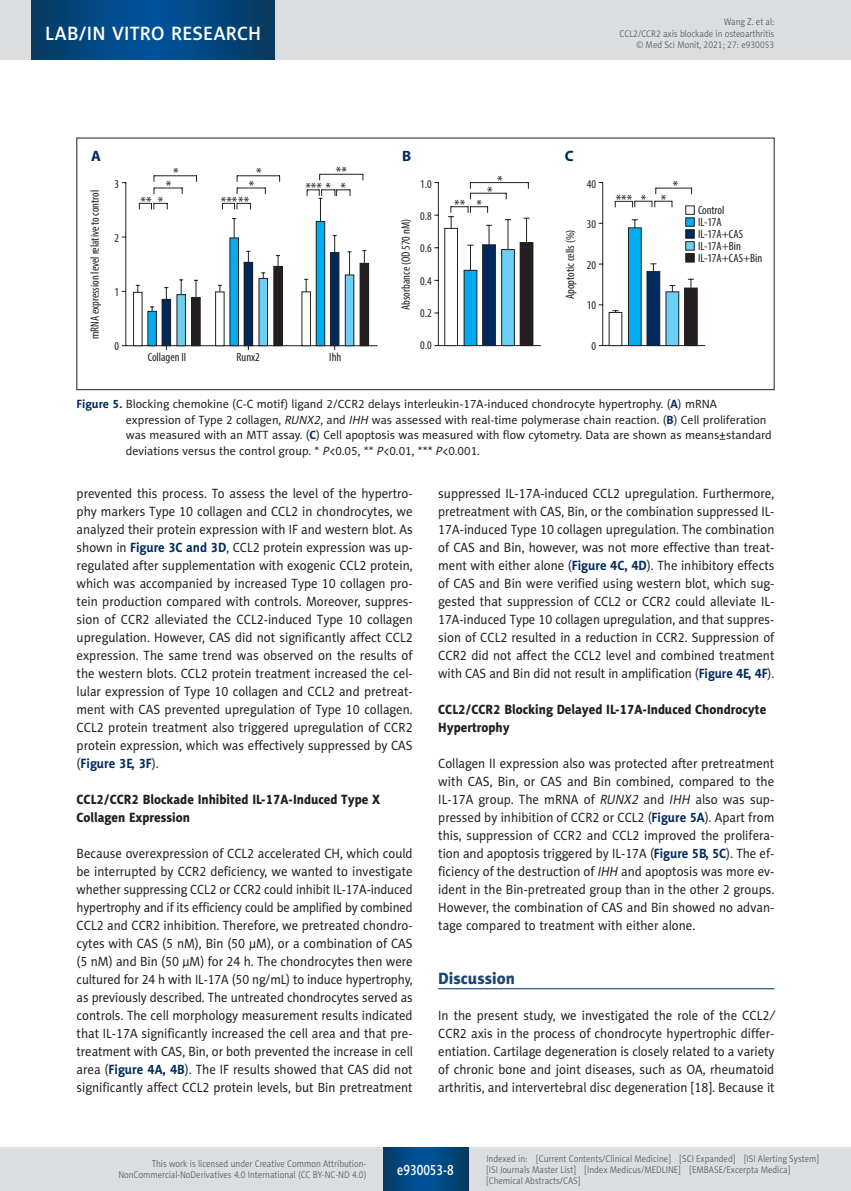
<style>
.page{position:relative;width:851px;height:1191px;background:#fff}
.page>*{position:absolute;margin:0;border:0;box-sizing:border-box;transform-origin:0 0}
.t1{font:19.5px "Naomi Sans EFN Medium";letter-spacing:.015em;color:#fff}
.MSM_Headline_1{font:16.5px "Naomi Sans EFN Heavy";color:#1a4574}
.t2{font:condensed 15px "Myriad Pro";color:#231f20}
.t3{font:15px "Naomi Sans EFN Medium";color:#fff;scale:.8 1}
.t4{font:700 15px "Myriad Pro";color:#00295c}
.MSM_Body{font:13.5px/18px "Naomi Sans EFN";color:#231f20;text-align:justify;scale:.95 1}
.MSM_Headline_2{font:13.5px/18px "Naomi Sans EFN Heavy";color:#231f20;scale:.95 1}
.MSM_Rycina_tytul{font:12px/15.8px "Naomi Sans EFN";color:#231f20}
.t5{font:condensed 12px/12px "Myriad Pro";color:#231f20}
.t6{font:9.75px/11.2px "Naomi Sans EFN Light";color:#57585a;text-align:right;scale:.9 1}
.s1{font-weight:700;color:#00295c}
.s2{font-style:italic}
</style>
<div class="page">
<hr style="left:438px;top:988px;width:336px;height:1px;background:#00295c">
<hr style="left:434px;top:345px;width:106px;height:1px;background:#231f20">
<hr style="left:438px;top:182px;width:1px;height:163px;background:#231f20">
<svg style="left:444px;top:206px;width:89px;height:140px"></svg>
<hr style="left:470px;top:193px;width:36px;height:1px;background:#231f20">
<svg style="left:470px;top:183px;width:1px;height:16px"></svg>
<hr style="left:470px;top:182px;width:58px;height:1px;background:#231f20">
<hr style="left:598px;top:345px;width:107px;height:1px;background:#231f20">
<hr style="left:602px;top:182px;width:1px;height:163px;background:#231f20">
<svg style="left:608px;top:219px;width:90px;height:127px"></svg>
<div style="left:646px;top:271px;width:14px;height:75px;background:#00295c;border:1px solid #231f20"></div>
<svg style="left:614px;top:201px;width:58px;height:6px"></svg>
<hr style="left:655px;top:188px;width:36px;height:1px;background:#231f20">
<hr style="left:122px;top:345px;width:255px;height:1px;background:#231f20">
<hr style="left:125px;top:182px;width:1px;height:164px;background:#231f20">
<hr style="left:154px;top:175px;width:43px;height:1px;background:#231f20">
<svg style="left:133px;top:188px;width:236px;height:162px"></svg>
<hr style="left:237px;top:175px;width:43px;height:1px;background:#231f20">
<hr style="left:319px;top:174px;width:44px;height:1px;background:#231f20">
<div style="left:685px;top:217px;width:9px;height:10px;background:#00aeef;border:1px solid #231f20"></div>
<div style="left:685px;top:205px;width:9px;height:10px;background:#fff;border:1px solid #231f20"></div>
<div style="left:685px;top:229px;width:9px;height:10px;background:#00295c;border:1px solid #231f20"></div>
<div style="left:685px;top:241px;width:9px;height:9px;background:#6bcff6;border:1px solid #231f20"></div>
<div style="left:685px;top:253px;width:9px;height:9px;background:#231f20;border:1px solid #231f20"></div>
<div style="left:77px;top:138px;width:697px;height:252px;border:1px solid #231f20"></div>
<div style="left:0;top:1148px;width:850px;height:43px;background:#dcdddf"></div>
<svg style="left:383px;top:1147px;width:85px;height:43px;background:#02477e"></svg>
<div style="left:0;top:0;width:850px;height:60px;background:#dcdddf"></div>
<hr style="left:850px;top:0;width:1px;height:60px;background:#dcdddf">
<svg style="left:32px;top:0;width:242px;height:60px;background:#02477f"></svg>
<h1 class="t1" style="left:45px;top:22px;width:217px">LAB/IN VITRO RESEARCH</h1>
<p class="t6" style="left:619px;top:16px;width:173px">Wang Z. et al:<br>CCL2/CCR2 axis blockade in osteoarthritis © Med Sci Monit, 2021; 27: e930053</p>
<p class="t4" style="left:91px;top:147px;width:11px">A</p>
<p class="t4" style="left:402px;top:147px;width:11px">B</p>
<p class="t4" style="left:564px;top:147px;width:10px">C</p>
<p class="t5" style="left:114px;top:178px;width:6px">3</p>
<p class="t2" style="left:173px;top:164px;width:7px">*</p>
<p class="t2" style="left:166px;top:177px;width:7px">*</p>
<p class="t5" style="left:89px;top:339px;width:151px;rotate:-90deg">mRNA expression level relative to control</p>
<p class="t2" style="left:140px;top:192px;width:24px">** *</p>
<p class="t5" style="left:114px;top:232px;width:6px">2</p>
<p class="t5" style="left:114px;top:286px;width:6px">1</p>
<p class="t5" style="left:114px;top:340px;width:6px">0</p>
<p class="t2" style="left:256px;top:164px;width:7px">*</p>
<p class="t2" style="left:336px;top:162px;width:13px">**</p>
<p class="t2" style="left:249px;top:177px;width:7px">*</p>
<p class="t2" style="left:305px;top:179px;width:42px">*** * *</p>
<p class="t2" style="left:221px;top:192px;width:30px">*****</p>
<p class="t5" style="left:148px;top:351px;width:40px">Collagen II</p>
<p class="t5" style="left:236px;top:351px;width:25px">Runx2</p>
<p class="t5" style="left:329px;top:351px;width:14px">Ihh</p>
<p class="t5" style="left:399px;top:310px;width:93px;rotate:-90deg">Absorbance (OD 570 nM)</p>
<p class="t5" style="left:420px;top:178px;width:13px">1.0</p>
<p class="t5" style="left:420px;top:210px;width:13px">0.8</p>
<p class="t5" style="left:420px;top:242px;width:13px">0.6</p>
<p class="t5" style="left:420px;top:274px;width:13px">0.4</p>
<p class="t5" style="left:420px;top:307px;width:13px">0.2</p>
<p class="t5" style="left:420px;top:339px;width:13px">0.0</p>
<p class="t2" style="left:497px;top:172px;width:7px">*</p>
<p class="t2" style="left:487px;top:183px;width:7px">*</p>
<p class="t2" style="left:454px;top:196px;width:29px">** *</p>
<p class="t5" style="left:564px;top:299px;width:71px;rotate:-90deg">Apoptotic cells (%)</p>
<p class="t5" style="left:586px;top:178px;width:11px">40</p>
<p class="t5" style="left:586px;top:218px;width:11px">30</p>
<p class="t5" style="left:586px;top:259px;width:11px">20</p>
<p class="t5" style="left:586px;top:299px;width:11px">10</p>
<p class="t5" style="left:591px;top:340px;width:6px">0</p>
<p class="t2" style="left:672px;top:177px;width:7px">*</p>
<p class="t2" style="left:615px;top:191px;width:52px">*** * *</p>
<p class="t5" style="left:698px;top:204px;width:66px">Control<br>IL-17A<br>IL-17A+CAS<br>IL-17A+Bin<br>IL-17A+CAS+Bin</p>
<p class="MSM_Rycina_tytul" style="left:126px;top:396px;width:647px;text-indent:-49px"><span class="s1">Figure 5.</span> Blocking chemokine (C-C motif) ligand 2/CCR2 delays interleukin-17A-induced chondrocyte hypertrophy. (<span class="s1">A</span>) mRNA expression of Type 2 collagen, <span class="s2">RUNX2</span>, and <span class="s2">IHH</span> was assessed with real-time polymerase chain reaction. (<span class="s1">B</span>) Cell proliferation was measured with an MTT assay. (<span class="s1">C</span>) Cell apoptosis was measured with flow cytometry. Data are shown as means±standard deviations versus the control group. * <span class="s2">P</span>&lt;0.05, ** <span class="s2">P</span>&lt;0.01, *** <span class="s2">P</span>&lt;0.001.</p>
<p class="MSM_Body" style="left:77px;top:484px;width:355px">prevented this process. To assess the level of the hypertro&shy;phy markers Type 10 collagen and CCL2 in chondrocytes, we analyzed their protein expression with IF and western blot. As shown in <span class="s1">Figure 3C and 3D</span>, CCL2 protein expression was up&shy;regulated after supplementation with exogenic CCL2 protein, which was accompanied by increased Type 10 collagen pro&shy;tein production compared with controls. Moreover, suppres&shy;sion of CCR2 alleviated the CCL2-induced Type 10 collagen upregulation. However, CAS did not significantly affect CCL2 expression. The same trend was observed on the results of the western blots. CCL2 protein treatment increased the cel&shy;lular expression of Type 10 collagen and CCL2 and pretreat&shy;ment with CAS prevented upregulation of Type 10 collagen.<br>CCL2 protein treatment also triggered upregulation of CCR2 protein expression, which was effectively suppressed by CAS (<span class="s1">Figure 3E, 3F</span>).</p>
<p class="MSM_Headline_2" style="left:77px;top:790px;width:321px">CCL2/CCR2 Blockade Inhibited IL-17A-Induced Type X<br>Collagen Expression</p>
<p class="MSM_Body" style="left:77px;top:844px;width:355px">Because overexpression of CCL2 accelerated CH, which could be interrupted by CCR2 deficiency, we wanted to investigate whether suppressing CCL2 or CCR2 could inhibit IL-17A-induced hypertrophy and if its efficiency could be amplified by combined CCL2 and CCR2 inhibition. Therefore, we pretreated chondro&shy;cytes with CAS (5 nM), Bin (50 µM), or a combination of CAS (5 nM) and Bin (50 µM) for 24 h. The chondrocytes then were cultured for 24 h with IL-17A (50 ng/mL) to induce hypertrophy, as previously described. The untreated chondrocytes served as controls. The cell morphology measurement results indicated that IL-17A significantly increased the cell area and that pre&shy;treatment with CAS, Bin, or both prevented the increase in cell area (<span class="s1">Figure 4A, 4B</span>). The IF results showed that CAS did not significantly affect CCL2 protein levels, but Bin pretreatment</p>
<p class="MSM_Body" style="left:438px;top:484px;width:355px">suppressed IL-17A-induced CCL2 upregulation. Furthermore, pretreatment with CAS, Bin, or the combination suppressed IL-17A-induced Type 10 collagen upregulation. The combination of CAS and Bin, however, was not more effective than treat&shy;ment with either alone (<span class="s1">Figure 4C, 4D</span>). The inhibitory effects of CAS and Bin were verified using western blot, which sug&shy;gested that suppression of CCL2 or CCR2 could alleviate IL-17A-induced Type 10 collagen upregulation, and that suppres&shy;sion of CCL2 resulted in a reduction in CCR2. Suppression of CCR2 did not affect the CCL2 level and combined treatment with CAS and Bin did not result in amplification (<span class="s1">Figure 4E, 4F</span>).</p>
<p class="MSM_Headline_2" style="left:438px;top:700px;width:347px">CCL2/CCR2 Blocking Delayed IL-17A-Induced Chondrocyte<br>Hypertrophy</p>
<p class="MSM_Body" style="left:438px;top:754px;width:355px">Collagen II expression also was protected after pretreatment with CAS, Bin, or CAS and Bin combined, compared to the IL-17A group. The mRNA of <span class="s2">RUNX2</span> and <span class="s2">IHH</span> also was sup&shy;pressed by inhibition of CCR2 or CCL2 (<span class="s1">Figure 5A</span>). Apart from this, suppression of CCR2 and CCL2 improved the prolifera&shy;tion and apoptosis triggered by IL-17A (<span class="s1">Figure 5B, 5C</span>). The ef&shy;ficiency of the destruction of <span class="s2">IHH</span> and apoptosis was more ev&shy;ident in the Bin-pretreated group than in the other 2 groups.<br>However, the combination of CAS and Bin showed no advan&shy;tage compared to treatment with either alone.</p>
<p class="MSM_Headline_1" style="left:438px;top:968px;width:78px">Discussion</p>
<p class="MSM_Body" style="left:438px;top:1006px;width:355px">In the present study, we investigated the role of the CCL2<span class="s2">/ </span>CCR2 axis in the process of chondrocyte hypertrophic differ&shy;entiation. Cartilage degeneration is closely related to a variety of chronic bone and joint diseases, such as OA, rheumatoid arthritis, and intervertebral disc degeneration [18]. Because it</p>
<p class="t6" style="left:118px;top:1158px;width:277px">This work is licensed under Creative Common Attribution-<br>NonCommercial-NoDerivatives 4.0 International (CC BY-NC-ND 4.0)</p>
<p class="t3" style="left:397px;top:1160px;width:72px">e930053-8</p>
<p class="t6" style="left:486px;top:1152px;width:371px;text-align:left">Indexed in: [Current Contents/Clinical Medicine] [SCI Expanded] [ISI Alerting System] [ISI Journals Master List] [Index Medicus/MEDLINE] [EMBASE/Excerpta Medica] [Chemical Abstracts/CAS]</p>
</div>
